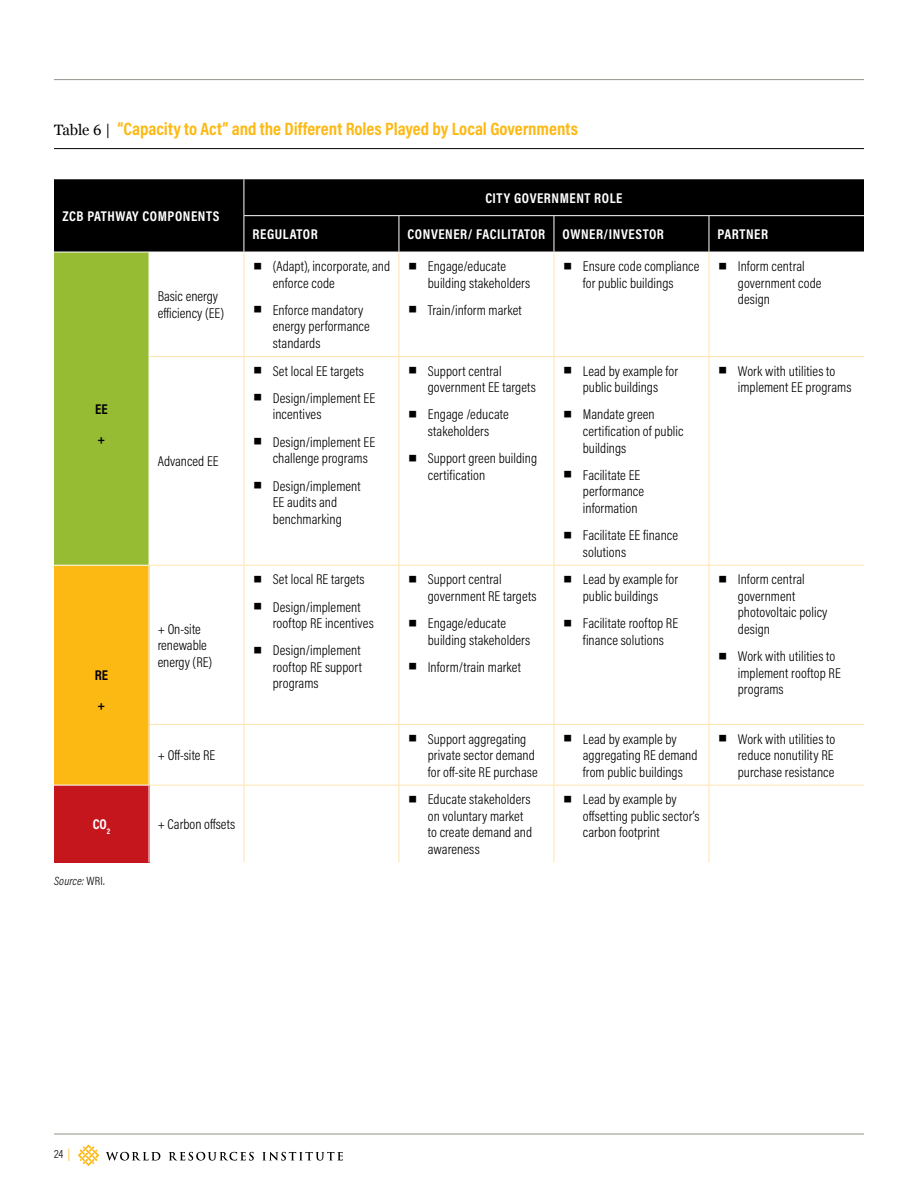
<style>
.page{position:relative;width:918px;height:1188px;background:#fff}
.page>*{position:absolute;margin:0;border:0;box-sizing:border-box;transform-origin:0 0}
.t1{font:700 18px "Acumin Pro Cond";color:#fdb913}
.t2{font:300 14.25px/16.5px "Acumin Pro Cond";letter-spacing:.005em;color:#000}
.t3{font:700 14.25px "Acumin Pro Cond";letter-spacing:.04em;color:#fff}
.t4{font:700 14.25px/30px "Acumin Pro Cond";color:#000}
.t5{font:italic 300 12px "Acumin Pro Cond";letter-spacing:.02em;color:#000}
.t6{font:300 12px "Acumin Pro Cond";color:#000}
.s1{font-family:"Georgia";font-weight:400;font-size:15px;color:#000}
.s2{font-style:normal}
.s3{font-family:"Georgia";font-weight:400;font-size:30px}
.s4{color:#fdb913}
</style>
<div class="page">
<hr style="left:54px;top:1134px;width:810px;height:1px;background:#94948b">
<svg style="left:78px;top:1144px;width:21px;height:22px"></svg>
<svg style="left:106px;top:1152px;width:54px;height:9px"></svg>
<svg style="left:169px;top:1152px;width:85px;height:9px"></svg>
<svg style="left:262px;top:1152px;width:81px;height:9px"></svg>
<hr style="left:54px;top:79px;width:810px;height:1px;background:#94948b">
<div style="left:54px;top:179px;width:810px;height:73px;background:#000"></div>
<div style="left:54px;top:252px;width:95px;height:313px;background:#96bc33"></div>
<svg style="left:150px;top:253px;width:714px;height:609px"></svg>
<div style="left:54px;top:565px;width:95px;height:220px;background:#fdb913"></div>
<div style="left:54px;top:785px;width:95px;height:77px;background:#c4161c"></div>
<hr style="left:244px;top:179px;width:1px;height:36px;background:#fff">
<hr style="left:244px;top:216px;width:1px;height:36px;background:#fff">
<hr style="left:399px;top:216px;width:1px;height:36px;background:#fff">
<hr style="left:554px;top:216px;width:1px;height:36px;background:#fff">
<hr style="left:709px;top:216px;width:1px;height:36px;background:#fff">
<hr style="left:54px;top:252px;width:95px;height:1px;background:#fff">
<hr style="left:54px;top:565px;width:95px;height:1px;background:#fff">
<hr style="left:54px;top:785px;width:95px;height:1px;background:#fff">
<hr style="left:244px;top:252px;width:1px;height:104px;background:#ffe4af">
<hr style="left:399px;top:252px;width:1px;height:104px;background:#ffe4af">
<hr style="left:554px;top:252px;width:1px;height:104px;background:#ffe4af">
<hr style="left:709px;top:252px;width:1px;height:104px;background:#ffe4af">
<hr style="left:149px;top:356px;width:95px;height:1px;background:#ffe4af">
<hr style="left:244px;top:356px;width:155px;height:1px;background:#ffe4af">
<hr style="left:244px;top:357px;width:1px;height:208px;background:#ffe4af">
<hr style="left:399px;top:356px;width:155px;height:1px;background:#ffe4af">
<hr style="left:399px;top:357px;width:1px;height:208px;background:#ffe4af">
<hr style="left:554px;top:356px;width:155px;height:1px;background:#ffe4af">
<hr style="left:554px;top:357px;width:1px;height:208px;background:#ffe4af">
<hr style="left:709px;top:356px;width:155px;height:1px;background:#ffe4af">
<hr style="left:709px;top:357px;width:1px;height:208px;background:#ffe4af">
<hr style="left:149px;top:565px;width:95px;height:1px;background:#ffe4af">
<hr style="left:244px;top:565px;width:155px;height:1px;background:#ffe4af">
<hr style="left:244px;top:566px;width:1px;height:158px;background:#ffe4af">
<hr style="left:399px;top:565px;width:155px;height:1px;background:#ffe4af">
<hr style="left:399px;top:566px;width:1px;height:158px;background:#ffe4af">
<hr style="left:554px;top:565px;width:155px;height:1px;background:#ffe4af">
<hr style="left:554px;top:566px;width:1px;height:158px;background:#ffe4af">
<hr style="left:709px;top:565px;width:155px;height:1px;background:#ffe4af">
<hr style="left:709px;top:566px;width:1px;height:158px;background:#ffe4af">
<hr style="left:149px;top:724px;width:95px;height:1px;background:#ffe4af">
<hr style="left:244px;top:724px;width:155px;height:1px;background:#ffe4af">
<hr style="left:244px;top:725px;width:1px;height:60px;background:#ffe4af">
<hr style="left:399px;top:724px;width:155px;height:1px;background:#ffe4af">
<hr style="left:399px;top:725px;width:1px;height:60px;background:#ffe4af">
<hr style="left:554px;top:724px;width:155px;height:1px;background:#ffe4af">
<hr style="left:554px;top:725px;width:1px;height:60px;background:#ffe4af">
<hr style="left:709px;top:724px;width:155px;height:1px;background:#ffe4af">
<hr style="left:709px;top:725px;width:1px;height:60px;background:#ffe4af">
<hr style="left:149px;top:785px;width:95px;height:1px;background:#ffe4af">
<hr style="left:244px;top:785px;width:155px;height:1px;background:#ffe4af">
<hr style="left:244px;top:786px;width:1px;height:76px;background:#ffe4af">
<hr style="left:399px;top:785px;width:155px;height:1px;background:#ffe4af">
<hr style="left:399px;top:786px;width:1px;height:76px;background:#ffe4af">
<hr style="left:554px;top:785px;width:155px;height:1px;background:#ffe4af">
<hr style="left:554px;top:786px;width:1px;height:76px;background:#ffe4af">
<hr style="left:709px;top:785px;width:155px;height:1px;background:#ffe4af">
<hr style="left:709px;top:786px;width:1px;height:76px;background:#ffe4af">
<hr style="left:244px;top:215px;width:155px;height:1px;background:#fff">
<hr style="left:399px;top:215px;width:155px;height:1px;background:#fff">
<hr style="left:554px;top:215px;width:155px;height:1px;background:#fff">
<hr style="left:709px;top:215px;width:155px;height:1px;background:#fff">
<hr style="left:54px;top:148px;width:810px;height:1px;background:#000">
<p class="t1" style="left:54px;top:117px;width:525px"><span class="s1">Table 6 |</span> “Capacity to Act” and the Different Roles Played by Local Governments</p>
<p class="t3" style="left:63px;top:207px;width:158px">ZCB PATHWAY COMPONENTS</p>
<p class="t4" style="left:95px;top:394px;width:14px">EE +</p>
<p class="t2" style="left:158px;top:288px;width:68px">Basic energy efficiency (EE)</p>
<p class="t2" style="left:158px;top:453px;width:62px">Advanced EE</p>
<p class="t4" style="left:95px;top:660px;width:15px">RE +</p>
<p class="t2" style="left:158px;top:620px;width:56px">+ On-site renewable energy (RE)</p>
<p class="t2" style="left:158px;top:747px;width:59px">+ Off-site RE</p>
<p class="t3" style="left:93px;top:815px;width:19px">CO<sub>2</sub></p>
<p class="t2" style="left:158px;top:816px;width:79px">+ Carbon offsets</p>
<p class="t5" style="left:54px;top:873px;width:52px">Source: <span class="s2">WRI.</span></p>
<p class="t3" style="left:485px;top:188px;width:139px">CITY GOVERNMENT ROLE</p>
<p class="t3" style="left:253px;top:225px;width:67px">REGULATOR</p>
<p class="t3" style="left:408px;top:225px;width:258px">CONVENER/ FACILITATOR OWNER/INVESTOR</p>
<p class="t3" style="left:718px;top:225px;width:52px">PARTNER</p>
<p class="t2" style="left:273px;top:258px;width:119px;text-indent:-20px"><span class="s3">▪</span> (Adapt), incorporate, and enforce code</p>
<p class="t2" style="left:273px;top:302px;width:99px;text-indent:-20px"><span class="s3">▪</span> Enforce mandatory energy performance standards</p>
<p class="t2" style="left:253px;top:362px;width:113px"><span class="s3">▪</span> Set local EE targets</p>
<p class="t2" style="left:273px;top:390px;width:104px;text-indent:-20px"><span class="s3">▪</span> Design/implement EE incentives</p>
<p class="t2" style="left:273px;top:433px;width:104px;text-indent:-20px"><span class="s3">▪</span> Design/implement EE challenge programs</p>
<p class="t2" style="left:253px;top:477px;width:110px;text-align:center"><span class="s3">▪</span> Design/implement<br>EE audits and benchmarking</p>
<p class="t2" style="left:253px;top:571px;width:114px"><span class="s3">▪</span> Set local RE targets</p>
<p class="t2" style="left:273px;top:598px;width:103px;text-indent:-20px"><span class="s3">▪</span> Design/implement rooftop RE incentives</p>
<p class="t2" style="left:273px;top:642px;width:91px;text-align:justify;text-indent:-20px"><span class="s3">▪</span> Design/implement rooftop RE support programs</p>
<p class="t2" style="left:428px;top:258px;width:104px;text-indent:-20px"><span class="s3">▪</span> Engage/educate building stakeholders</p>
<p class="t2" style="left:408px;top:302px;width:116px"><span class="s3">▪</span> Train/inform market</p>
<p class="t2" style="left:428px;top:362px;width:110px;text-indent:-20px"><span class="s3">▪</span> Support central government EE targets</p>
<p class="t2" style="left:408px;top:406px;width:103px;text-align:center"><span class="s3">▪</span> Engage /educate stakeholders</p>
<p class="t2" style="left:428px;top:450px;width:111px;text-indent:-20px"><span class="s3">▪</span> Support green building certification</p>
<p class="t2" style="left:428px;top:571px;width:110px;text-indent:-20px"><span class="s3">▪</span> Support central government RE targets</p>
<p class="t2" style="left:428px;top:615px;width:104px;text-indent:-20px"><span class="s3">▪</span> Engage/educate building stakeholders</p>
<p class="t2" style="left:408px;top:659px;width:115px"><span class="s3">▪</span> Inform/train market</p>
<p class="t2" style="left:563px;top:258px;width:138px;text-align:center"><span class="s3">▪</span> Ensure code compliance for public buildings</p>
<p class="t2" style="left:738px;top:258px;width:85px;text-indent:-20px"><span class="s3">▪</span> Inform central government code design</p>
<p class="t2" style="left:563px;top:362px;width:117px;text-align:center"><span class="s3">▪</span> Lead by example for public buildings</p>
<p class="t2" style="left:583px;top:406px;width:102px;text-indent:-20px"><span class="s3">▪</span> Mandate green certification of public buildings</p>
<p class="t2" style="left:583px;top:466px;width:63px;text-indent:-20px"><span class="s3">▪</span> Facilitate EE performance information</p>
<p class="t2" style="left:583px;top:527px;width:97px;text-indent:-20px"><span class="s3">▪</span> Facilitate EE finance solutions</p>
<p class="t2" style="left:563px;top:571px;width:117px;text-align:center"><span class="s3">▪</span> Lead by example for public buildings</p>
<p class="t2" style="left:563px;top:615px;width:117px;text-align:center"><span class="s3">▪</span> Facilitate rooftop RE finance solutions</p>
<p class="t2" style="left:738px;top:362px;width:115px;text-indent:-20px"><span class="s3">▪</span> Work with utilities to implement EE programs</p>
<p class="t2" style="left:738px;top:571px;width:91px;text-indent:-20px"><span class="s3">▪</span> Inform central government photovoltaic policy design</p>
<p class="t2" style="left:738px;top:648px;width:104px;text-indent:-20px"><span class="s3">▪</span> Work with utilities to implement rooftop RE programs</p>
<p class="t2" style="left:428px;top:730px;width:112px;text-indent:-20px"><span class="s3">▪</span> Support aggregating private sector demand for off-site RE purchase</p>
<p class="t2" style="left:583px;top:730px;width:116px;text-indent:-20px"><span class="s3">▪</span> Lead by example by aggregating RE demand from public buildings</p>
<p class="t2" style="left:738px;top:730px;width:99px;text-indent:-20px"><span class="s3">▪</span> Work with utilities to reduce nonutility RE purchase resistance</p>
<p class="t2" style="left:428px;top:791px;width:106px;text-indent:-20px"><span class="s3">▪</span> Educate stakeholders on voluntary market to create demand and awareness</p>
<p class="t2" style="left:583px;top:791px;width:118px;text-indent:-20px"><span class="s3">▪</span> Lead by example by offsetting public sector’s carbon footprint</p>
<p class="t6" style="left:54px;top:1146px;width:18px">24 <span class="s4">|</span></p>
</div>
